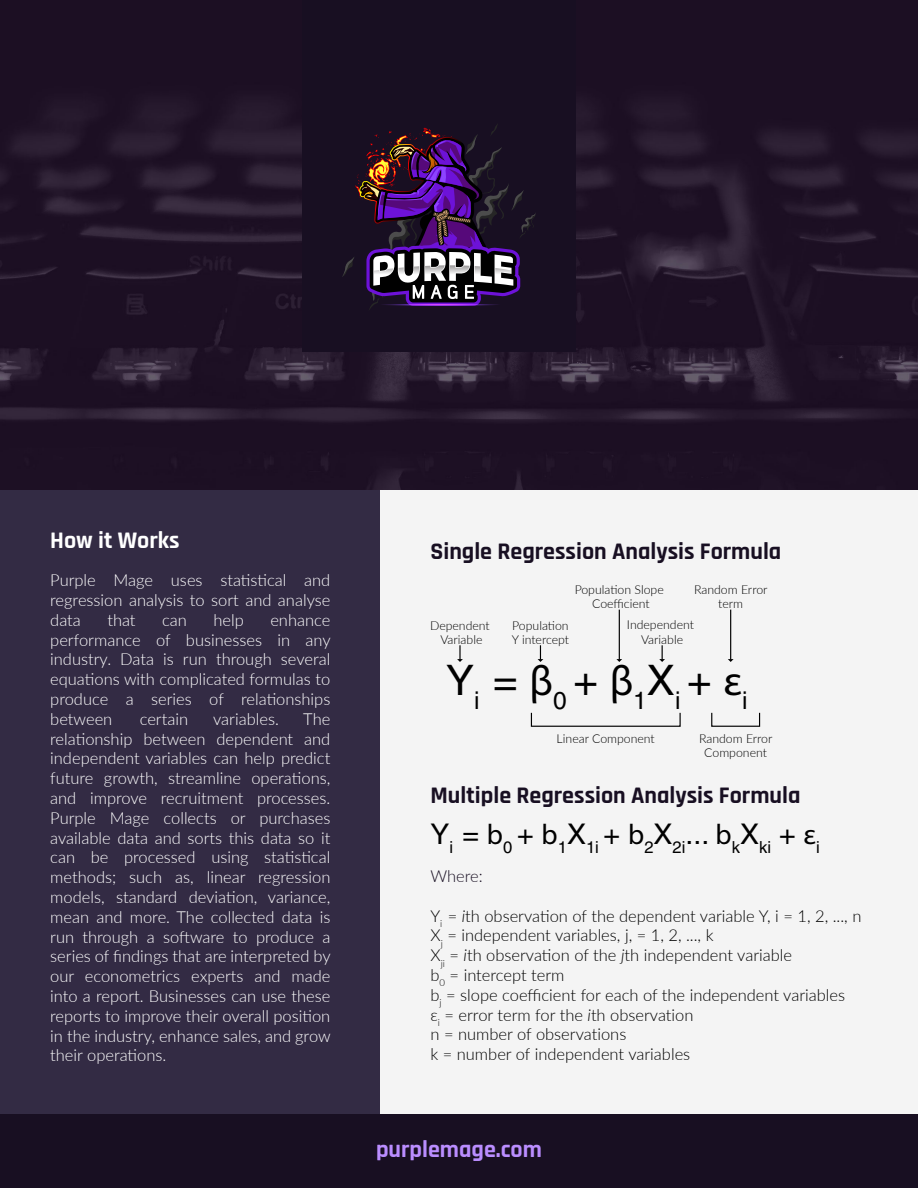
<style>
.page{position:relative;width:918px;height:1188px;background:#fff}
.page>*{position:absolute;margin:0;border:0;box-sizing:border-box;transform-origin:0 0}
.t1{font:42px "Helvetica";color:#000}
.t2{font:700 24px "Rajdhani";color:#180f22}
.t3{font:700 24px "Rajdhani";color:#ba8dff}
.t4{font:700 24px "Rajdhani";color:#fff}
.t5{font:16.65px "Helvetica";color:#000}
.t6{font:300 16.5px/19.8px "Lato";color:#fff;text-align:justify}
.t7{font:300 16.5px/19.8px "Lato";color:#000}
.t8{font:300 16.5px "Lato";color:#180f22}
.t9{font:300 12.3px/14.1px "Lato";color:#000;text-align:center}
.s1{font-family:"Myriad Pro"}
.s2{font-style:italic}
</style>
<div class="page">
<img style="left:0;top:0;width:918px;height:491px">
<div style="left:302px;top:0;width:273px;height:351px;background:#180f22"></div>
<div style="left:0;top:491px;width:380px;height:623px;background:#332b44"></div>
<div style="left:380px;top:491px;width:538px;height:623px;background:#f4f4f4"></div>
<svg style="left:342px;top:124px;width:194px;height:186px"></svg>
<svg style="left:377px;top:303px;width:126px;height:3px"></svg>
<svg style="left:377px;top:304px;width:126px;height:1px"></svg>
<svg style="left:659px;top:645px;width:6px;height:17px"></svg>
<svg style="left:538px;top:645px;width:5px;height:17px"></svg>
<svg style="left:457px;top:645px;width:6px;height:17px"></svg>
<svg style="left:616px;top:659px;width:6px;height:3px"></svg>
<hr style="left:619px;top:610px;width:1px;height:49px;background:#000">
<svg style="left:728px;top:659px;width:6px;height:3px"></svg>
<hr style="left:730px;top:610px;width:1px;height:49px;background:#000">
<div style="left:531px;top:712px;width:150px;height:15px;border:1px solid #000"></div>
<div style="left:711px;top:712px;width:49px;height:15px;border:1px solid #000"></div>
<div style="left:0;top:1114px;width:918px;height:74px;background:#180f22"></div>
<h2 class="t4" style="left:50px;top:526px;width:131px">How it Works</h2>
<p class="t6" style="left:50px;top:570px;width:282px">Purple Mage uses statistical and regression analysis to sort and analyse data</p>
<p class="t6" style="left:50px;top:609px;width:282px;text-indent:220px">enhance performance of businesses in any industry. Data is run through several equations with complicated formulas to produce a series of relationships between</p>
<p class="t6" style="left:107px;top:609px;width:30px">that</p>
<p class="t6" style="left:162px;top:609px;width:26px">can</p>
<p class="t6" style="left:213px;top:609px;width:32px">help</p>
<p class="t6" style="left:50px;top:708px;width:282px;text-indent:253px">The relationship between dependent and independent variables can help predict future growth, streamline operations, and improve recruitment processes.<br>Purple Mage collects or purchases available data and sorts this data so it can be processed using statistical methods; such as, linear regression models, standard deviation, variance, mean and more. The collected data is run through a software to produce a series of findings that are interpreted by our econometrics experts and made into a report. Businesses can use these reports to improve their overall position in the industry, enhance sales, and grow their operations.</p>
<p class="t6" style="left:140px;top:708px;width:50px">certain</p>
<p class="t6" style="left:213px;top:708px;width:67px">variables.</p>
<h2 class="t2" style="left:430px;top:536px;width:352px">Single Regression Analysis Formula</h2>
<p class="t9" style="left:694px;top:582px;width:75px">Random Error term</p>
<p class="t9" style="left:575px;top:582px;width:91px">Population Slope<br>Coefficient</p>
<p class="t9" style="left:627px;top:618px;width:69px">Independent<br>Variable</p>
<p class="t9" style="left:430px;top:618px;width:61px">Dependent<br>Variable</p>
<p class="t9" style="left:512px;top:618px;width:59px;text-align:left">Population<br>Y intercept</p>
<h1 class="t1" style="left:446px;top:655px;width:303px">Y<sub>i</sub> = <span class="s1">β</span><sub>0</sub> + <span class="s1">β</span><sub>1</sub>X<sub>i</sub> + <span class="s1">ε</span><sub>i</sub></h1>
<p class="t9" style="left:557px;top:731px;width:100px">Linear Component</p>
<p class="t9" style="left:699px;top:731px;width:75px">Random Error<br>Component</p>
<h2 class="t2" style="left:430px;top:781px;width:371px">Multiple Regression Analysis Formula</h2>
<p class="t5" style="left:430px;top:838px;width:391px"><sup>Y</sup>i <sup>=</sup> <sup>b</sup>0 <sup>+</sup> <sup>b</sup>1<sup>X</sup>1i <sup>+</sup> <sup>b</sup>2<sup>X</sup>2i<sup>...</sup> <sup>b</sup>k<sup>X</sup>ki <sup>+</sup> <sup>ε</sup>i</p>
<p class="t8" style="left:430px;top:865px;width:54px">Where:</p>
<p class="t7" style="left:430px;top:905px;width:432px">Y<sub>i</sub> = <span class="s2">i</span>th observation of the dependent variable Y, i = 1, 2, ..., n X<sub>j</sub> = independent variables, j, = 1, 2, ..., k<br>X<sub>ji</sub> = <span class="s2">i</span>th observation of the <span class="s2">j</span>th independent variable<br>b<sub>0</sub> = intercept term<br>b<sub>j</sub> = slope coefficient for each of the independent variables<br>ε<sub>i</sub> = error term for the <span class="s2">i</span>th observation<br>n = number of observations<br>k = number of independent variables</p>
<h2 class="t3" style="left:376px;top:1135px;width:167px">purplemage.com</h2>
</div>
